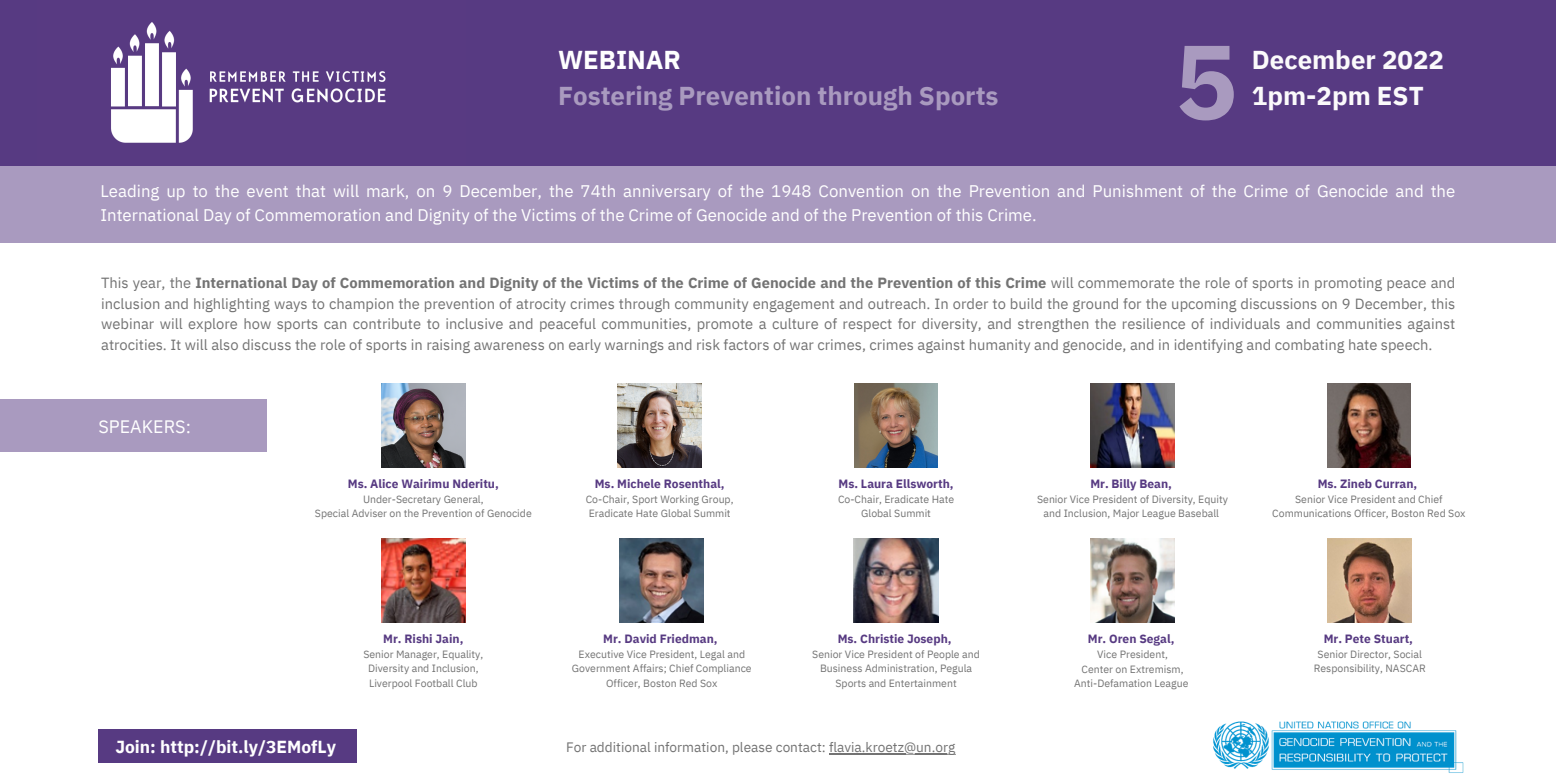
<style>
.page{position:relative;width:1556px;height:778px;background:#fff}
.page>*{position:absolute;margin:0;border:0;box-sizing:border-box;transform-origin:0 0}
.t1{font:700 105px "IBM Plex Sans";color:#a99abf}
.t2{font:700 25.8px "IBM Plex Sans";color:#a99abf}
.t3{font:700 25.8px/36px "IBM Plex Sans";color:#fbfafb}
.t4{font:700 25.8px "IBM Plex Sans";color:#fff}
.t5{font:18px "IBM Plex Sans";color:#fff}
.t6{font:700 17.37px "IBM Plex Sans";color:#fff}
.t7{font:16.8px/23.4px "IBM Plex Sans";color:#fff}
.t8{font:14.7px/20.5px "IBM Plex Sans";color:#737373;text-align:justify}
.t9{font:13.65px "IBM Plex Sans";color:#737373}
.t10{font:700 12px "IBM Plex Sans";color:#573a82}
.t11{font:10.5px/14.6px "IBM Plex Sans";color:#737373;text-align:center}
.s1{font-weight:700}
</style>
<div class="page">
<div style="left:0;top:0;width:1555px;height:205px;background:#573a82"></div>
<img style="left:111px;top:22px;width:275px;height:121px">
<div style="left:0;top:166px;width:1555px;height:77px;background:#a99abf"></div>
<div style="left:0;top:399px;width:267px;height:53px;background:#a99abf"></div>
<img style="left:381px;top:384px;width:84px;height:84px">
<img style="left:618px;top:384px;width:83px;height:83px">
<img style="left:854px;top:384px;width:83px;height:84px">
<img style="left:1090px;top:384px;width:84px;height:84px">
<img style="left:1327px;top:384px;width:83px;height:84px">
<img style="left:1213px;top:721px;width:251px;height:52px">
<div style="left:98px;top:729px;width:259px;height:34px;background:#573a82"></div>
<hr style="left:829px;top:752px;width:126px;height:2px;background:#737373">
<img style="left:620px;top:539px;width:83px;height:83px">
<img style="left:381px;top:539px;width:84px;height:83px">
<img style="left:854px;top:538px;width:84px;height:84px">
<img style="left:1090px;top:539px;width:84px;height:83px">
<img style="left:1327px;top:539px;width:84px;height:84px">
<h2 class="t4" style="left:558px;top:43px;width:124px">WEBINAR</h2>
<h2 class="t2" style="left:558px;top:79px;width:442px">Fostering Prevention through Sports</h2>
<h1 class="t1" style="left:1174px;top:12px;width:64px">5</h1>
<h2 class="t3" style="left:1251px;top:42px;width:193px">December 2022<br>1pm-2pm EST</h2>
<p class="t7" style="left:100px;top:179px;width:1356px">Leading up to the event that will mark, on 9 December, the 74th anniversary of the 1948 Convention on the Prevention and Punishment of the Crime of Genocide and the<br>International Day of Commemoration and Dignity of the Victims of the Crime of Genocide and of the Prevention of this Crime.</p>
<p class="t8" style="left:101px;top:272px;width:1355px">This year, the <span class="s1">International Day of Commemoration and Dignity of the Victims of the Crime of Genocide and the Prevention of this Crime</span> will commemorate the role of sports in promoting peace and inclusion and highlighting ways to champion the prevention of atrocity crimes through community engagement and outreach. In order to build the ground for the upcoming discussions on 9 December, this webinar will explore how sports can contribute to inclusive and peaceful communities, promote a culture of respect for diversity, and strengthen the resilience of individuals and communities against atrocities. It will also discuss the role of sports in raising awareness on early warnings and risk factors of war crimes, crimes against humanity and genocide, and in identifying and combating hate speech.</p>
<p class="t5" style="left:98px;top:414px;width:94px">SPEAKERS:</p>
<p class="t10" style="left:348px;top:475px;width:152px">Ms. Alice Wairimu Nderitu,</p>
<p class="t11" style="left:315px;top:491px;width:218px">Under-Secretary General,<br>Special Adviser on the Prevention of Genocide</p>
<p class="t10" style="left:595px;top:475px;width:131px">Ms. Michele Rosenthal,</p>
<p class="t11" style="left:586px;top:491px;width:149px;text-align:left">Co-Chair, Sport Working Group,<br>Eradicate Hate Global Summit</p>
<p class="t10" style="left:383px;top:630px;width:82px">Mr. Rishi Jain,</p>
<p class="t11" style="left:363px;top:646px;width:121px">Senior Manager, Equality,<br>Diversity and Inclusion,<br>Liverpool Football Club</p>
<p class="t10" style="left:603px;top:630px;width:116px">Mr. David Friedman,</p>
<p class="t11" style="left:572px;top:646px;width:181px">Executive Vice President, Legal and<br>Government Affairs; Chief Compliance<br>Officer, Boston Red Sox</p>
<p class="t10" style="left:838px;top:475px;width:117px">Ms. Laura Ellsworth,</p>
<p class="t11" style="left:838px;top:491px;width:118px">Co-Chair, Eradicate Hate<br>Global Summit</p>
<p class="t10" style="left:837px;top:630px;width:115px">Ms. Christie Joseph,</p>
<p class="t11" style="left:812px;top:646px;width:169px">Senior Vice President of People and<br>Business Administration, Pegula<br>Sports and Entertainment</p>
<p class="t6" style="left:115px;top:735px;width:222px">Join: http://bit.ly/3EMofLy</p>
<p class="t9" style="left:566px;top:738px;width:390px">For additional information, please contact: flavia.kroetz@un.org</p>
<p class="t10" style="left:1090px;top:475px;width:83px">Mr. Billy Bean,</p>
<p class="t11" style="left:1037px;top:491px;width:192px">Senior Vice President of Diversity, Equity and Inclusion, Major League Baseball</p>
<p class="t10" style="left:1317px;top:475px;width:101px">Ms. Zineb Curran,</p>
<p class="t11" style="left:1272px;top:491px;width:195px">Senior Vice President and Chief<br>Communications Officer, Boston Red Sox</p>
<p class="t10" style="left:1087px;top:631px;width:88px">Mr. Oren Segal,</p>
<p class="t11" style="left:1074px;top:647px;width:116px">Vice President,<br>Center on Extremism,<br>Anti-Defamation League</p>
<p class="t10" style="left:1323px;top:630px;width:91px">Mr. Pete Stuart,</p>
<p class="t11" style="left:1313px;top:646px;width:113px">Senior Director, Social<br>Responsibility, NASCAR</p>
</div>
